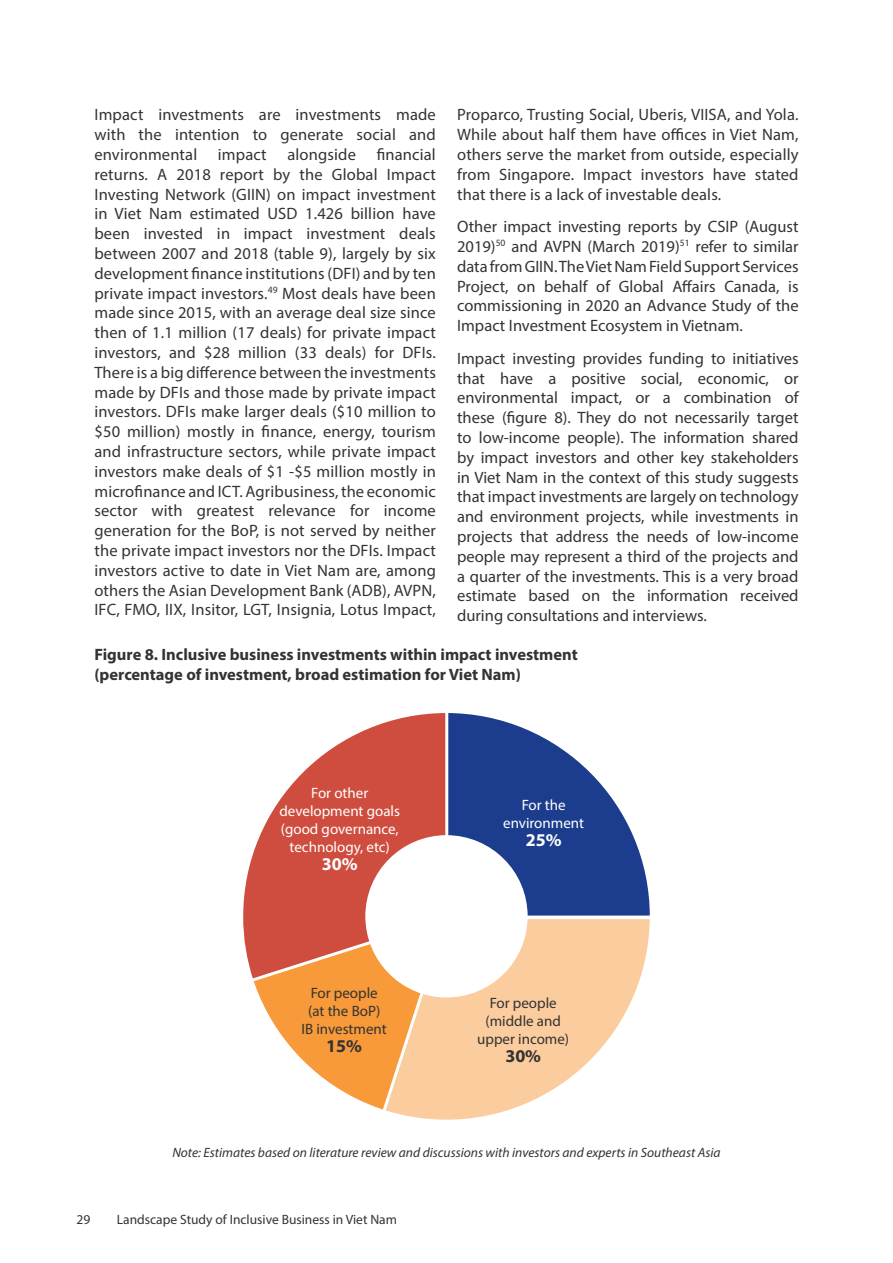
<style>
.page{position:relative;width:893px;height:1263px;background:#fff}
.page>*{position:absolute;margin:0;border:0;box-sizing:border-box;transform-origin:0 0}
.t1{font:700 18px "Myriad Pro";color:#fff}
.t2{font:700 18px "Myriad Pro";color:#333}
.t3{font:16.5px/19.8px "Myriad Pro";letter-spacing:.01em;color:#333;text-align:justify}
.t4{font:700 16.5px/19.8px "Myriad Pro";color:#333}
.t5{font:15px/18px "Myriad Pro";color:#fff;text-align:center}
.t6{font:15px/18px "Myriad Pro";color:#333;text-align:center}
.t7{font:italic 13.5px "Myriad Pro";color:#333}
.t8{font:13.5px "Myriad Pro";color:#333}
</style>
<div class="page">
<div style="left:242px;top:711px;width:409px;height:410px;background:#f8993a;border-radius:50%"></div>
<svg style="left:451px;top:711px;width:200px;height:204px"></svg>
<svg style="left:380px;top:915px;width:271px;height:206px"></svg>
<svg style="left:242px;top:711px;width:209px;height:273px"></svg>
<div style="left:365px;top:835px;width:163px;height:162px;background:#fff;border-radius:50%"></div>
<p class="t3" style="left:94px;top:105px;width:343px">Impact investments are investments made with the intention to generate social and environmental</p>
<p class="t3" style="left:457px;top:105px;width:343px">Proparco, Trusting Social, Uberis, VIISA, and Yola.<br>While about half them have offices in Viet Nam, others serve the market from outside, especially from Singapore. Impact investors have stated that there is a lack of investable deals.</p>
<p class="t3" style="left:457px;top:216px;width:343px">Other impact investing reports by CSIP (August 2019)<sup>50</sup> and AVPN (March 2019)<sup>51</sup> refer to similar data from GIIN. The Viet Nam Field Support Services Project, on behalf of Global Affairs Canada, is commissioning in 2020 an Advance Study of the Impact Investment Ecosystem in Vietnam.</p>
<p class="t3" style="left:457px;top:348px;width:343px">Impact investing provides funding to initiatives that have a positive social, economic, or environmental impact, or a combination of these (figure 8). They do not necessarily target to low-income people). The information shared by impact investors and other key stakeholders in Viet Nam in the context of this study suggests that impact investments are largely on technology and environment projects, while investments in projects that address the needs of low-income people may represent a third of the projects and a quarter of the investments. This is a very broad estimate based on the information received during consultations and interviews.</p>
<p class="t4" style="left:94px;top:644px;width:485px">Figure 8. Inclusive business investments within impact investment (percentage of investment, broad estimation for Viet Nam)</p>
<p class="t3" style="left:94px;top:144px;width:343px;text-indent:282px">financial returns. A 2018 report by the Global Impact Investing Network (GIIN) on impact investment in Viet Nam estimated USD 1.426 billion have been invested in impact investment deals between 2007 and 2018 (table 9), largely by six development finance institutions (DFI) and by ten private impact investors.<sup>49</sup> Most deals have been made since 2015, with an average deal size since then of 1.1 million (17 deals) for private impact investors, and $28 million (33 deals) for DFIs.<br>There is a big difference between the investments made by DFIs and those made by private impact investors. DFIs make larger deals ($10 million to $50 million) mostly in finance, energy, tourism and infrastructure sectors, while private impact investors make deals of $1 -$5 million mostly in microfinance and ICT. Agribusiness, the economic sector with greatest relevance for income generation for the BoP, is not served by neither the private impact investors nor the DFIs. Impact investors active to date in Viet Nam are, among others the Asian Development Bank (ADB), AVPN, IFC, FMO, IIX, Insitor, LGT, Insignia, Lotus Impact,</p>
<p class="t3" style="left:218px;top:144px;width:50px">impact</p>
<p class="t3" style="left:287px;top:144px;width:70px">alongside</p>
<p class="t5" style="left:279px;top:783px;width:122px">For other development goals (good governance, technology, etc)</p>
<p class="t1" style="left:322px;top:852px;width:37px">30%</p>
<p class="t6" style="left:302px;top:983px;width:87px">For people (at the BoP)<br>IB investment</p>
<p class="t2" style="left:326px;top:1034px;width:37px">15%</p>
<p class="t5" style="left:503px;top:796px;width:82px">For the environment</p>
<p class="t1" style="left:526px;top:828px;width:37px">25%</p>
<p class="t6" style="left:477px;top:994px;width:93px">For people (middle and upper income)</p>
<p class="t2" style="left:505px;top:1044px;width:37px">30%</p>
<p class="t7" style="left:172px;top:1144px;width:550px">Note: Estimates based on literature review and discussions with investors and experts in Southeast Asia</p>
<p class="t8" style="left:77px;top:1211px;width:15px">29</p>
<p class="t8" style="left:117px;top:1211px;width:282px">Landscape Study of Inclusive Business in Viet Nam</p>
</div>
